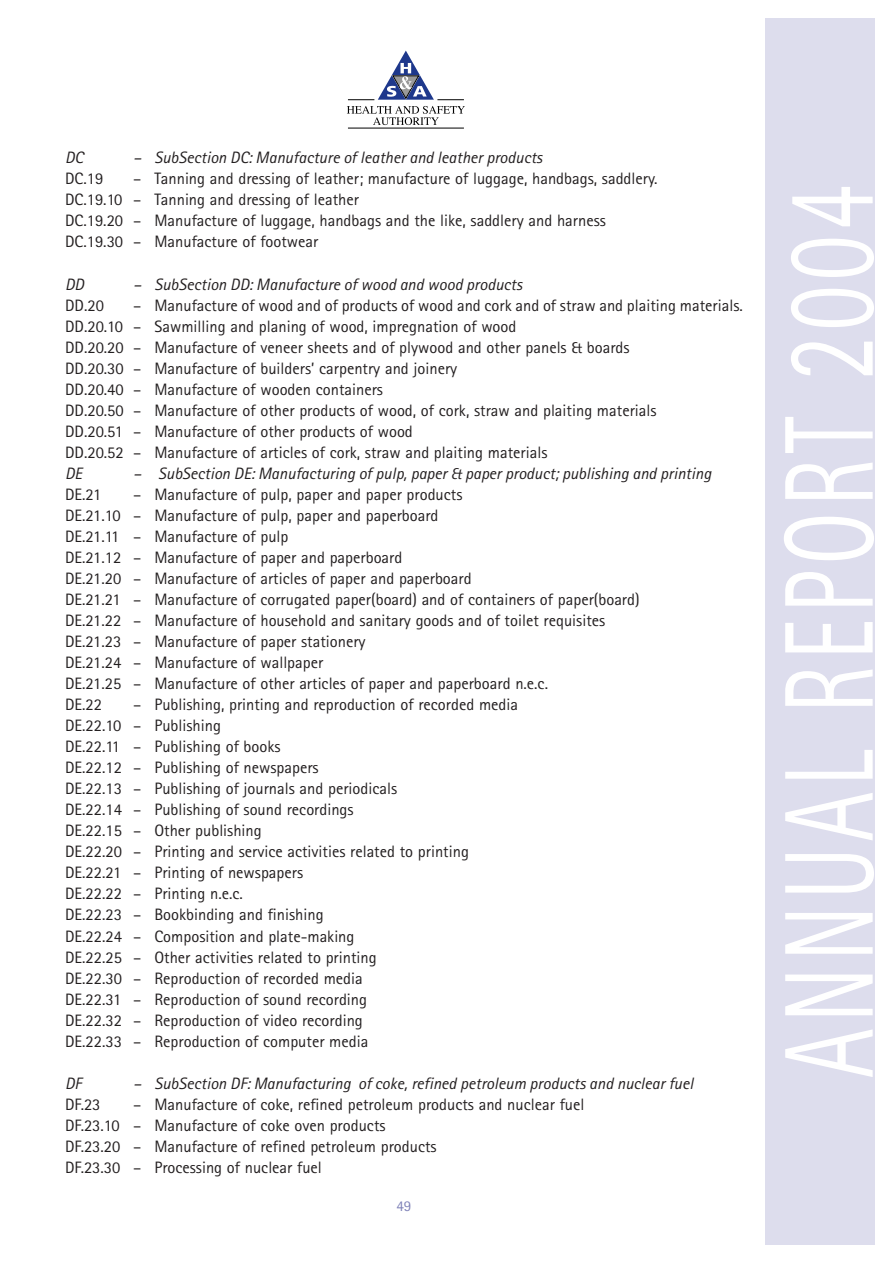
<style>
.page{position:relative;width:893px;height:1263px;background:#fff}
.page>*{position:absolute;margin:0;border:0;box-sizing:border-box;transform-origin:0 0}
.t1{font:126.75px "AT Rotis Sans Serif";letter-spacing:.065em;color:#fff;scale:.7 1}
.t2{font:16.5px/21px "AT Rotis Sans Serif";color:#231f20}
.t3{font:italic 16.5px "AT Rotis Sans Serif";color:#231f20}
.t4{font:15px "AT Rotis Sans Serif";color:#7f82b8}
</style>
<div class="page">
<svg style="left:348px;top:51px;width:116px;height:49px"></svg>
<svg style="left:347px;top:106px;width:118px;height:19px"></svg>
<hr style="left:348px;top:128px;width:116px;height:1px;background:#000">
<div style="left:765px;top:18px;width:109px;height:1227px;background:#dddded"></div>
<p class="t3" style="left:65px;top:152px;width:20px">DC</p>
<p class="t3" style="left:133px;top:152px;width:411px">– SubSection DC: Manufacture of leather and leather products</p>
<p class="t2" style="left:65px;top:170px;width:40px">DC.19</p>
<p class="t2" style="left:65px;top:170px;width:594px;text-indent:68px">– Tanning and dressing of leather; manufacture of luggage, handbags, saddlery.<br>DC.19.10 – Tanning and dressing of leather<br>DC.19.20 – Manufacture of luggage, handbags and the like, saddlery and harness DC.19.30 – Manufacture of footwear</p>
<p class="t3" style="left:65px;top:278px;width:20px">DD</p>
<p class="t3" style="left:133px;top:278px;width:390px">– SubSection DD: Manufacture of wood and wood products</p>
<p class="t2" style="left:65px;top:296px;width:40px">DD.20</p>
<p class="t2" style="left:65px;top:296px;width:679px;text-indent:68px">– Manufacture of wood and of products of wood and cork and of straw and plaiting materials.<br>DD.20.10 – Sawmilling and planing of wood, impregnation of wood<br>DD.20.20 – Manufacture of veneer sheets and of plywood and other panels &amp; boards<br>DD.20.30 – Manufacture of builders’ carpentry and joinery<br>DD.20.40 – Manufacture of wooden containers<br>DD.20.50 – Manufacture of other products of wood, of cork, straw and plaiting materials<br>DD.20.51 – Manufacture of other products of wood<br>DD.20.52 – Manufacture of articles of cork, straw and plaiting materials</p>
<p class="t3" style="left:65px;top:467px;width:19px">DE</p>
<p class="t3" style="left:133px;top:467px;width:579px">– SubSection DE: Manufacturing of pulp, paper &amp; paper product; publishing and printing</p>
<p class="t2" style="left:65px;top:485px;width:38px">DE.21</p>
<p class="t2" style="left:65px;top:485px;width:576px;text-indent:68px">– Manufacture of pulp, paper and paper products<br>DE.21.10 – Manufacture of pulp, paper and paperboard<br>DE.21.11 – Manufacture of pulp<br>DE.21.12 – Manufacture of paper and paperboard<br>DE.21.20 – Manufacture of articles of paper and paperboard<br>DE.21.21 – Manufacture of corrugated paper(board) and of containers of paper(board)<br>DE.21.22 – Manufacture of household and sanitary goods and of toilet requisites DE.21.23 – Manufacture of paper stationery<br>DE.21.24 – Manufacture of wallpaper<br>DE.21.25 – Manufacture of other articles of paper and paperboard n.e.c.<br>DE.22</p>
<p class="t2" style="left:65px;top:696px;width:454px;text-indent:68px">– Publishing, printing and reproduction of recorded media DE.22.10 – Publishing<br>DE.22.11 – Publishing of books<br>DE.22.12 – Publishing of newspapers<br>DE.22.13 – Publishing of journals and periodicals<br>DE.22.14 – Publishing of sound recordings<br>DE.22.15 – Other publishing<br>DE.22.20 – Printing and service activities related to printing DE.22.21 – Printing of newspapers<br>DE.22.22 – Printing n.e.c.<br>DE.22.23 – Bookbinding and finishing<br>DE.22.24 – Composition and plate-making<br>DE.22.25 – Other activities related to printing<br>DE.22.30 – Reproduction of recorded media<br>DE.22.31 – Reproduction of sound recording<br>DE.22.32 – Reproduction of video recording<br>DE.22.33 – Reproduction of computer media</p>
<p class="t3" style="left:65px;top:1077px;width:18px">DF</p>
<p class="t3" style="left:133px;top:1077px;width:562px">– SubSection DF: Manufacturing of coke, refined petroleum products and nuclear fuel</p>
<p class="t2" style="left:65px;top:1095px;width:37px">DF.23</p>
<p class="t2" style="left:65px;top:1095px;width:521px;text-indent:68px">– Manufacture of coke, refined petroleum products and nuclear fuel DF.23.10 – Manufacture of coke oven products<br>DF.23.20 – Manufacture of refined petroleum products<br>DF.23.30 – Processing of nuclear fuel</p>
<p class="t4" style="left:396px;top:1200px;width:16px">49</p>
<h1 class="t1" style="left:782px;top:1078px;width:1276px;rotate:-90deg">ANNUAL REPORT 2004</h1>
</div>
